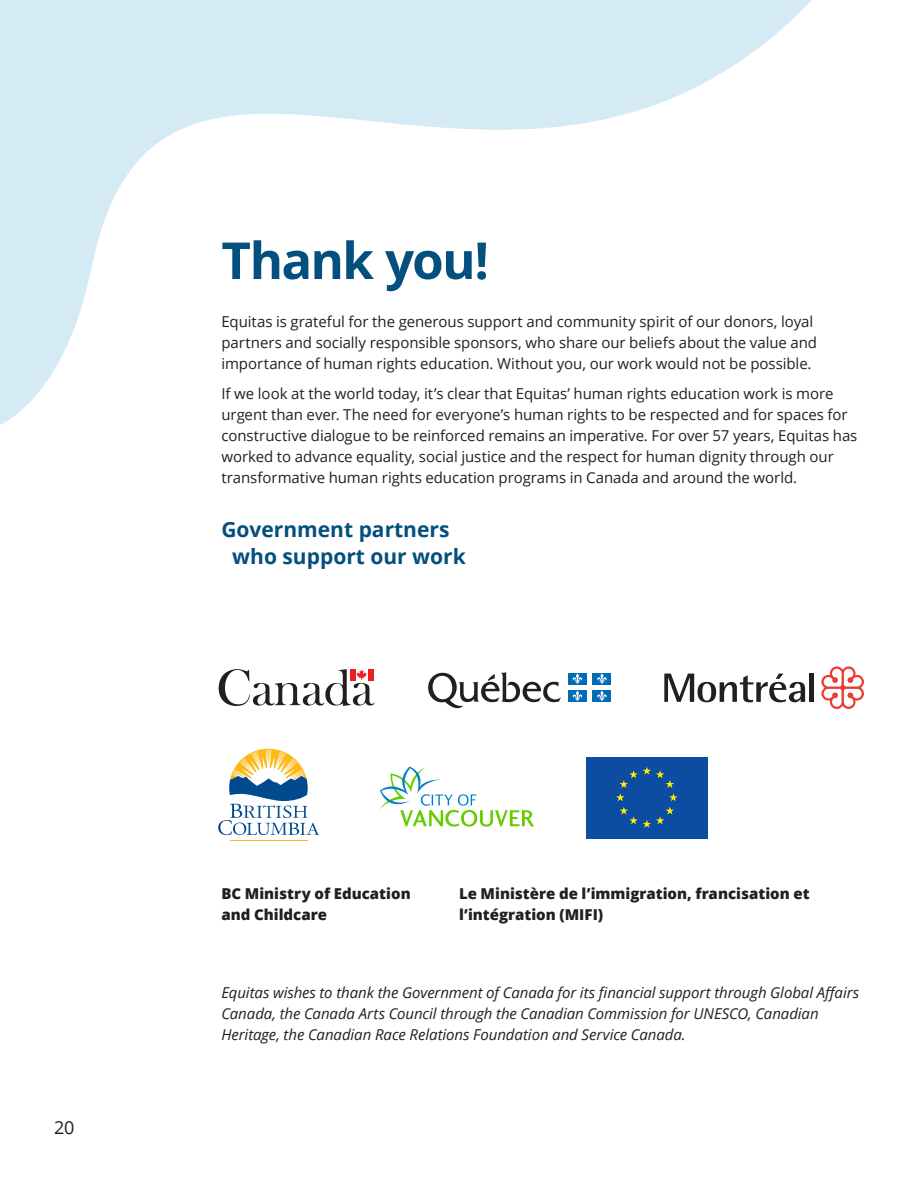
<style>
.page{position:relative;width:918px;height:1188px;background:#fff}
.page>*{position:absolute;margin:0;border:0;box-sizing:border-box;transform-origin:0 0}
.t1{font:700 51px "Open Sans";letter-spacing:-.035em;color:#034f7e}
.h2_Équipe{font:700 21px/27px "Open Sans";color:#034f7e}
.t2{font:18px "Open Sans";color:#231f20}
.t3{font:15px/21px "Open Sans";letter-spacing:-.005em;color:#231f20}
.t4{font:italic 15px/21px "Open Sans";letter-spacing:-.005em;color:#231f20}
.t5{font:800 15px/21px "Open Sans";color:#231f20}
</style>
<div class="page">
<svg style="left:219px;top:669px;width:156px;height:37px"></svg>
<svg style="left:428px;top:672px;width:133px;height:37px"></svg>
<div style="left:568px;top:673px;width:19px;height:11px;background:#006bb6"></div>
<svg style="left:572px;top:673px;width:11px;height:11px"></svg>
<div style="left:592px;top:673px;width:19px;height:11px;background:#006bb6"></div>
<svg style="left:597px;top:673px;width:10px;height:11px"></svg>
<div style="left:568px;top:690px;width:19px;height:12px;background:#006bb6"></div>
<svg style="left:572px;top:691px;width:11px;height:10px"></svg>
<div style="left:592px;top:690px;width:19px;height:12px;background:#006bb6"></div>
<svg style="left:597px;top:691px;width:10px;height:10px"></svg>
<svg style="left:664px;top:674px;width:141px;height:28px"></svg>
<hr style="left:810px;top:674px;width:4px;height:28px;background:#231f20">
<svg style="left:821px;top:666px;width:43px;height:43px"></svg>
<hr style="left:230px;top:840px;width:77px;height:1px;background:#fcb814">
<svg style="left:218px;top:749px;width:101px;height:86px"></svg>
<svg style="left:379px;top:766px;width:155px;height:61px"></svg>
<div style="left:584px;top:755px;width:126px;height:86px;background:linear-gradient(to right,#fff,#fff)"></div>
<div style="left:586px;top:757px;width:122px;height:81px;background:#0d4da1"></div>
<svg style="left:620px;top:807px;width:54px;height:21px"></svg>
<svg style="left:616px;top:767px;width:62px;height:34px"></svg>
<svg style="left:0;top:0;width:812px;height:425px"></svg>
<p class="t2" style="left:54px;top:1115px;width:22px">20</p>
<p class="t1" style="left:221px;top:225px;width:269px">Thank you!</p>
<p class="t3" style="left:221px;top:311px;width:597px">Equitas is grateful for the generous support and community spirit of our donors, loyal partners and socially responsible sponsors, who share our beliefs about the value and importance of human rights education. Without you, our work would not be possible.</p>
<p class="t3" style="left:221px;top:383px;width:638px">If we look at the world today, it’s clear that Equitas’ human rights education work is more urgent than ever. The need for everyone’s human rights to be respected and for spaces for constructive dialogue to be reinforced remains an imperative. For over 57 years, Equitas has worked to advance equality, social justice and the respect for human dignity through our transformative human rights education programs in Canada and around the world.</p>
<p class="h2_Équipe" style="left:232px;top:515px;width:235px;text-indent:-11px">Government partners who support our work</p>
<p class="t5" style="left:221px;top:882px;width:191px">BC Ministry of Education and Childcare</p>
<p class="t5" style="left:459px;top:882px;width:352px">Le Ministère de l’immigration, francisation et l’intégration (MIFI)</p>
<p class="t4" style="left:221px;top:982px;width:639px">Equitas wishes to thank the Government of Canada for its financial support through Global Affairs<br>Canada, the Canada Arts Council through the Canadian Commission for UNESCO, Canadian<br>Heritage, the Canadian Race Relations Foundation and Service Canada.</p>
</div>
